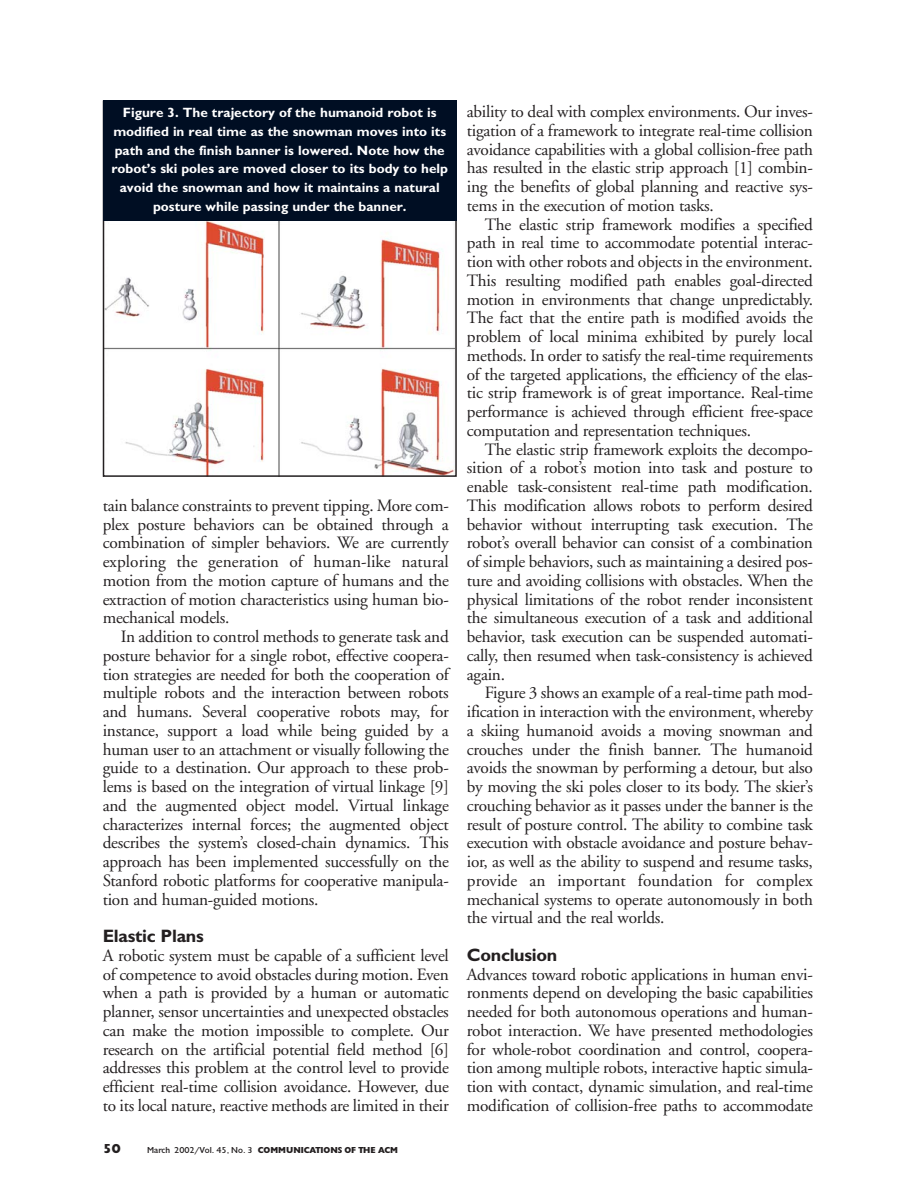
<style>
.page{position:relative;width:918px;height:1188px;background:#fff}
.page>*{position:absolute;margin:0;border:0;box-sizing:border-box;transform-origin:0 0}
.t1{font:700 18px "Gill Sans";letter-spacing:-.015em;color:#231f20}
.t2{font:17.25px/18.8px "Adobe Garamond";letter-spacing:-.015em;color:#231f20;text-align:justify}
.t3{font:700 13.5px/18.8px "Gill Sans";color:#fff;text-align:center}
.t4{font:900 13.5px "Gill";color:#231f20}
.t5{font:900 9px "Gill";color:#231f20}
.s1{font-weight:400}
</style>
<div class="page">
<img style="left:106px;top:221px;width:348px;height:253px">
<div style="left:103px;top:100px;width:354px;height:121px;background:#000e23"></div>
<p class="t3" style="left:111px;top:105px;width:338px">Figure 3. The trajectory of the humanoid robot is modified in real time as the snowman moves into its path and the finish banner is lowered. Note how the robot’s ski poles are moved closer to its body to help avoid the snowman and how it maintains a natural posture while passing under the banner.</p>
<p class="t2" style="left:103px;top:497px;width:348px">tain balance constraints to prevent tipping. More com&shy;plex posture behaviors can be obtained through a combination of simpler behaviors. We are currently exploring the generation of human-like natural motion from the motion capture of humans and the extraction of motion characteristics using human bio&shy;mechanical models.</p>
<p class="t2" style="left:103px;top:629px;width:348px;text-indent:18px">In addition to control methods to generate task and posture behavior for a single robot, effective coopera&shy;tion strategies are needed for both the cooperation of multiple robots and the interaction between robots and humans. Several cooperative robots may, for instance, support a load while being guided by a human user to an attachment or visually following the guide to a destination. Our approach to these prob&shy;lems is based on the integration of virtual linkage [9] and the augmented object model. Virtual linkage characterizes internal forces; the augmented object describes the system’s closed-chain dynamics. This approach has been implemented successfully on the Stanford robotic platforms for cooperative manipula&shy;tion and human-guided motions.</p>
<p class="t1" style="left:103px;top:930px;width:103px">Elastic Plans</p>
<p class="t2" style="left:103px;top:947px;width:348px">A robotic system must be capable of a sufficient level of competence to avoid obstacles during motion. Even when a path is provided by a human or automatic planner, sensor uncertainties and unexpected obstacles can make the motion impossible to complete. Our research on the artificial potential field method [6] addresses this problem at the control level to provide efficient real-time collision avoidance. However, due to its local nature, reactive methods are limited in their</p>
<p class="t4" style="left:103px;top:1144px;width:19px">50</p>
<p class="t5" style="left:147px;top:1147px;width:252px"><span class="s1">March 2002/Vol. 45, No. 3</span> COMMUNICATIONS OF THE ACM</p>
<p class="t2" style="left:467px;top:104px;width:348px">ability to deal with complex environments. Our inves&shy;tigation of a framework to integrate real-time collision avoidance capabilities with a global collision-free path has resulted in the elastic strip approach [1] combin&shy;ing the benefits of global planning and reactive sys&shy;tems in the execution of motion tasks.</p>
<p class="t2" style="left:467px;top:216px;width:348px;text-indent:18px">The elastic strip framework modifies a specified path in real time to accommodate potential interac&shy;tion with other robots and objects in the environment.<br>This resulting modified path enables goal-directed motion in environments that change unpredictably.<br>The fact that the entire path is modified avoids the problem of local minima exhibited by purely local methods. In order to satisfy the real-time requirements of the targeted applications, the efficiency of the elas&shy;tic strip framework is of great importance. Real-time performance is achieved through efficient free-space computation and representation techniques.</p>
<p class="t2" style="left:467px;top:441px;width:348px;text-indent:18px">The elastic strip framework exploits the decompo&shy;sition of a robot’s motion into task and posture to enable task-consistent real-time path modification.<br>This modification allows robots to perform desired behavior without interrupting task execution. The robot’s overall behavior can consist of a combination of simple behaviors, such as maintaining a desired pos&shy;ture and avoiding collisions with obstacles. When the physical limitations of the robot render inconsistent the simultaneous execution of a task and additional behavior, task execution can be suspended automati&shy;cally, then resumed when task-consistency is achieved again.</p>
<p class="t2" style="left:467px;top:685px;width:348px;text-indent:18px">Figure 3 shows an example of a real-time path mod&shy;ification in interaction with the environment, whereby a skiing humanoid avoids a moving snowman and crouches under the finish banner. The humanoid avoids the snowman by performing a detour, but also by moving the ski poles closer to its body. The skier’s crouching behavior as it passes under the banner is the result of posture control. The ability to combine task execution with obstacle avoidance and posture behav&shy;ior, as well as the ability to suspend and resume tasks, provide an important foundation for complex mechanical systems to operate autonomously in both the virtual and the real worlds.</p>
<p class="t1" style="left:467px;top:948px;width:92px">Conclusion</p>
<p class="t2" style="left:467px;top:966px;width:348px">Advances toward robotic applications in human envi&shy;ronments depend on developing the basic capabilities needed for both autonomous operations and human&shy;robot interaction. We have presented methodologies for whole-robot coordination and control, coopera&shy;tion among multiple robots, interactive haptic simula&shy;tion with contact, dynamic simulation, and real-time modification of collision-free paths to accommodate</p>
</div>
